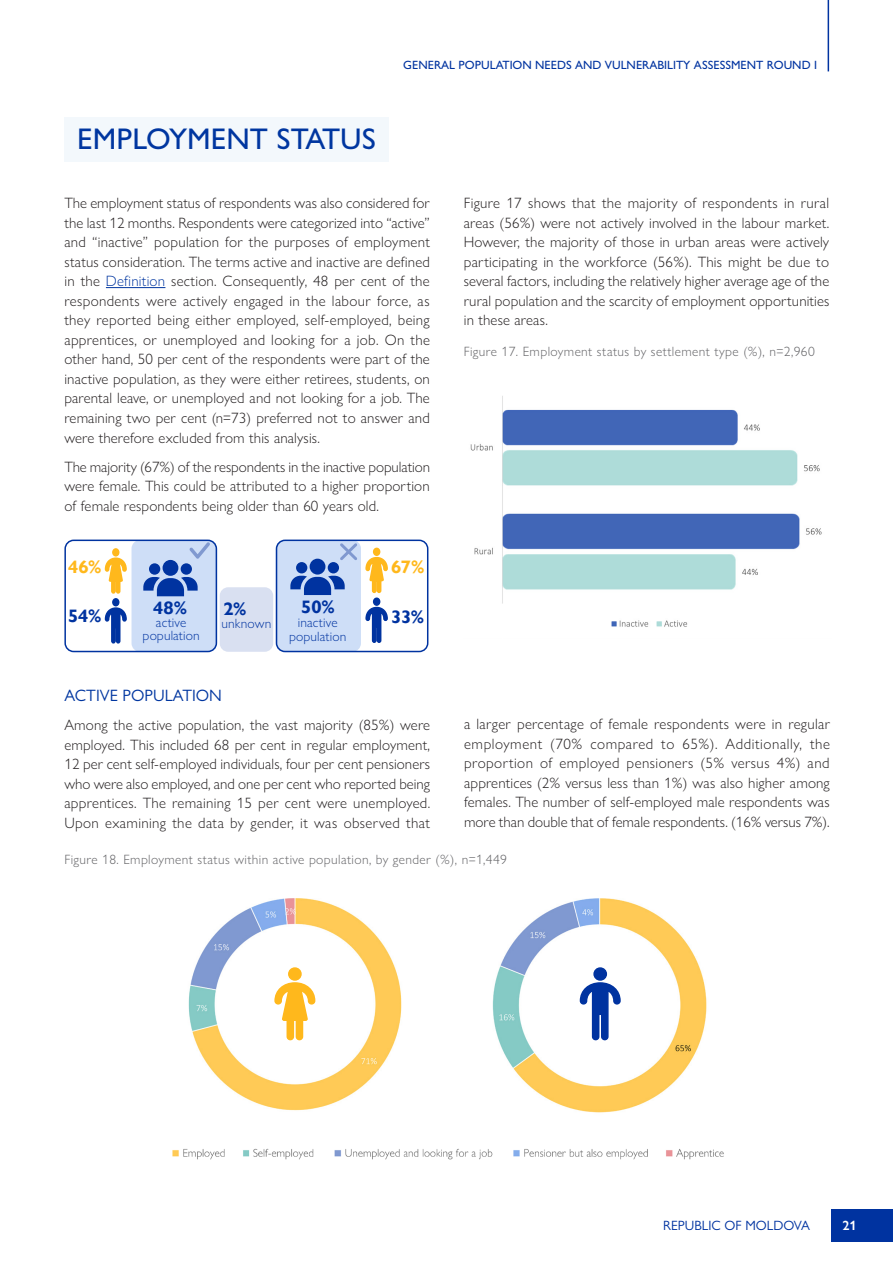
<style>
.page{position:relative;width:893px;height:1263px;background:#fff}
.page>*{position:absolute;margin:0;border:0;box-sizing:border-box;transform-origin:0 0}
._1st_Heading{font:500 30px "Gill Sans Nova";color:#0036a0}
.t1{font:700 18px "Gill Sans Nova";letter-spacing:-.005em;color:#0033a0}
.t2{font:700 18px "Gill Sans Nova";color:#ffb81c}
.chapter__body_text{font:16.5px "Gill Sans Nova";color:#0036a0}
.chapter__body_text-2{font:300 15px/19.5px "Gill Sans Nova";letter-spacing:.01em;color:#231f20;text-align:justify}
.figure__title{font:300 13.5px "Gill Sans Nova";letter-spacing:.03em;color:#636366}
.t3{font:300 13.5px/13.5px "Gill Sans Nova";letter-spacing:.01em;color:#0033a0;text-align:center}
.t4{font:13.5px "Gill Sans Nova";color:#0033a0}
.t5{font:600 13.5px "Gill Sans Nova";color:#fff}
.t6{font:500 12px "Gill Sans Nova";color:#0033a0}
.s1{color:#0036a0}
</style>
<div class="page">
<div style="left:831px;top:1209px;width:62px;height:33px;background:#0033a0"></div>
<hr style="left:828px;top:0;width:1px;height:71px;background:#0033a0">
<img style="left:470px;top:396px;width:352px;height:231px">
<div style="left:64px;top:117px;width:325px;height:45px;background:#f3f8fc"></div>
<hr style="left:106px;top:287px;width:59px;height:1px;background:#0036a0">
<div style="left:276px;top:540px;width:85px;height:112px;background:#cedef7;border-radius:9px"></div>
<svg style="left:290px;top:576px;width:55px;height:19px"></svg>
<div style="left:310px;top:559px;width:15px;height:16px;background:#0033a0;border-radius:50%"></div>
<div style="left:296px;top:562px;width:11px;height:11px;background:#0033a0;border-radius:50%"></div>
<div style="left:328px;top:562px;width:11px;height:11px;background:#0033a0;border-radius:50%"></div>
<svg style="left:340px;top:543px;width:17px;height:17px"></svg>
<div style="left:132px;top:540px;width:85px;height:112px;background:#cedef7;border-radius:9px"></div>
<svg style="left:189px;top:543px;width:21px;height:16px"></svg>
<svg style="left:143px;top:577px;width:55px;height:19px"></svg>
<div style="left:163px;top:560px;width:15px;height:16px;background:#0033a0;border-radius:50%"></div>
<div style="left:149px;top:563px;width:11px;height:12px;background:#0033a0;border-radius:50%"></div>
<div style="left:181px;top:563px;width:11px;height:12px;background:#0033a0;border-radius:50%"></div>
<div style="left:220px;top:587px;width:53px;height:65px;background:#d9e0f1;border-radius:9px"></div>
<svg style="left:365px;top:556px;width:23px;height:38px"></svg>
<div style="left:374px;top:548px;width:6px;height:7px;background:#ffb81c;border-radius:50%"></div>
<div style="left:373px;top:548px;width:7px;height:8px;border:2px solid #ffb81c;border-radius:50%"></div>
<svg style="left:365px;top:606px;width:23px;height:37px"></svg>
<div style="left:374px;top:598px;width:6px;height:7px;background:#0033a0;border-radius:50%"></div>
<div style="left:373px;top:597px;width:7px;height:9px;border:2px solid #0033a0;border-radius:50%"></div>
<svg style="left:104px;top:557px;width:23px;height:37px"></svg>
<div style="left:113px;top:549px;width:6px;height:7px;background:#ffb81c;border-radius:50%"></div>
<div style="left:112px;top:548px;width:7px;height:8px;border:2px solid #ffb81c;border-radius:50%"></div>
<svg style="left:104px;top:607px;width:23px;height:37px"></svg>
<div style="left:113px;top:599px;width:6px;height:7px;background:#0033a0;border-radius:50%"></div>
<div style="left:112px;top:598px;width:7px;height:8px;border:2px solid #0033a0;border-radius:50%"></div>
<div style="left:276px;top:540px;width:152px;height:112px;border:2px solid #0033a0;border-radius:9px"></div>
<div style="left:64px;top:540px;width:153px;height:112px;border:2px solid #0033a0;border-radius:9px"></div>
<img style="left:188px;top:898px;width:214px;height:213px">
<img style="left:492px;top:898px;width:215px;height:215px">
<svg style="left:579px;top:981px;width:42px;height:60px"></svg>
<div style="left:594px;top:968px;width:12px;height:12px;background:#0033a0;border-radius:50%"></div>
<div style="left:593px;top:967px;width:14px;height:14px;border:2px solid #0033a0;border-radius:50%"></div>
<svg style="left:274px;top:981px;width:42px;height:60px"></svg>
<div style="left:289px;top:968px;width:12px;height:12px;background:#ffb81c;border-radius:50%"></div>
<div style="left:288px;top:967px;width:14px;height:14px;border:2px solid #ffb81c;border-radius:50%"></div>
<img style="left:172px;top:1148px;width:552px;height:12px">
<p class="_1st_Heading" style="left:77px;top:121px;width:300px">EMPLOYMENT STATUS</p>
<p class="t6" style="left:403px;top:58px;width:415px">GENERAL POPULATION NEEDS AND VULNERABILITY ASSESSMENT ROUND I</p>
<p class="chapter__body_text-2" style="left:64px;top:193px;width:367px">The employment status of respondents was also considered for the last 12 months. Respondents were categorized into “active” and “inactive” population for the purposes of employment status consideration. The terms active and inactive are defined in the <span class="s1">Definition</span> section. Consequently, 48 per cent of the respondents were actively engaged in the labour force, as they reported being either employed, self-employed, being apprentices, or unemployed and looking for a job. On the other hand, 50 per cent of the respondents were part of the inactive population, as they were either retirees, students, on parental leave, or unemployed and not looking for a job. The remaining two per cent (n=73) preferred not to answer and were therefore excluded from this analysis.</p>
<p class="chapter__body_text-2" style="left:64px;top:457px;width:367px">The majority (67%) of the respondents in the inactive population were female. This could be attributed to a higher proportion of female respondents being older than 60 years old.</p>
<p class="t2" style="left:68px;top:556px;width:35px">46%</p>
<p class="t1" style="left:68px;top:606px;width:35px">54%</p>
<p class="t1" style="left:153px;top:597px;width:35px">48%</p>
<p class="t1" style="left:301px;top:597px;width:35px">50%</p>
<p class="t3" style="left:143px;top:615px;width:59px">active population</p>
<p class="t3" style="left:222px;top:616px;width:51px">unknown</p>
<p class="t1" style="left:223px;top:598px;width:25px">2%</p>
<p class="t3" style="left:289px;top:616px;width:59px">inactive population</p>
<p class="t2" style="left:391px;top:556px;width:35px">67%</p>
<p class="t1" style="left:391px;top:606px;width:34px">33%</p>
<p class="chapter__body_text-2" style="left:464px;top:193px;width:367px">Figure 17 shows that the majority of respondents in rural areas (56%) were not actively involved in the labour market.<br>However, the majority of those in urban areas were actively participating in the workforce (56%). This might be due to several factors, including the relatively higher average age of the rural population and the scarcity of employment opportunities in these areas.</p>
<p class="figure__title" style="left:464px;top:344px;width:352px">Figure 17. Employment status by settlement type (%), n=2,960</p>
<p class="chapter__body_text" style="left:64px;top:685px;width:159px">ACTIVE POPULATION</p>
<p class="chapter__body_text-2" style="left:64px;top:715px;width:367px">Among the active population, the vast majority (85%) were employed. This included 68 per cent in regular employment, 12 per cent self-employed individuals, four per cent pensioners who were also employed, and one per cent who reported being apprentices. The remaining 15 per cent were unemployed.<br>Upon examining the data by gender, it was observed that</p>
<p class="chapter__body_text-2" style="left:464px;top:714px;width:367px">a larger percentage of female respondents were in regular employment (70% compared to 65%). Additionally, the proportion of employed pensioners (5% versus 4%) and apprentices (2% versus less than 1%) was also higher among females. The number of self-employed male respondents was more than double that of female respondents. (16% versus 7%).</p>
<p class="figure__title" style="left:64px;top:851px;width:444px">Figure 18. Employment status within active population, by gender (%), n=1,449</p>
<p class="t4" style="left:663px;top:1217px;width:148px">REPUBLIC OF MOLDOVA</p>
<p class="t5" style="left:842px;top:1217px;width:16px">21</p>
</div>
